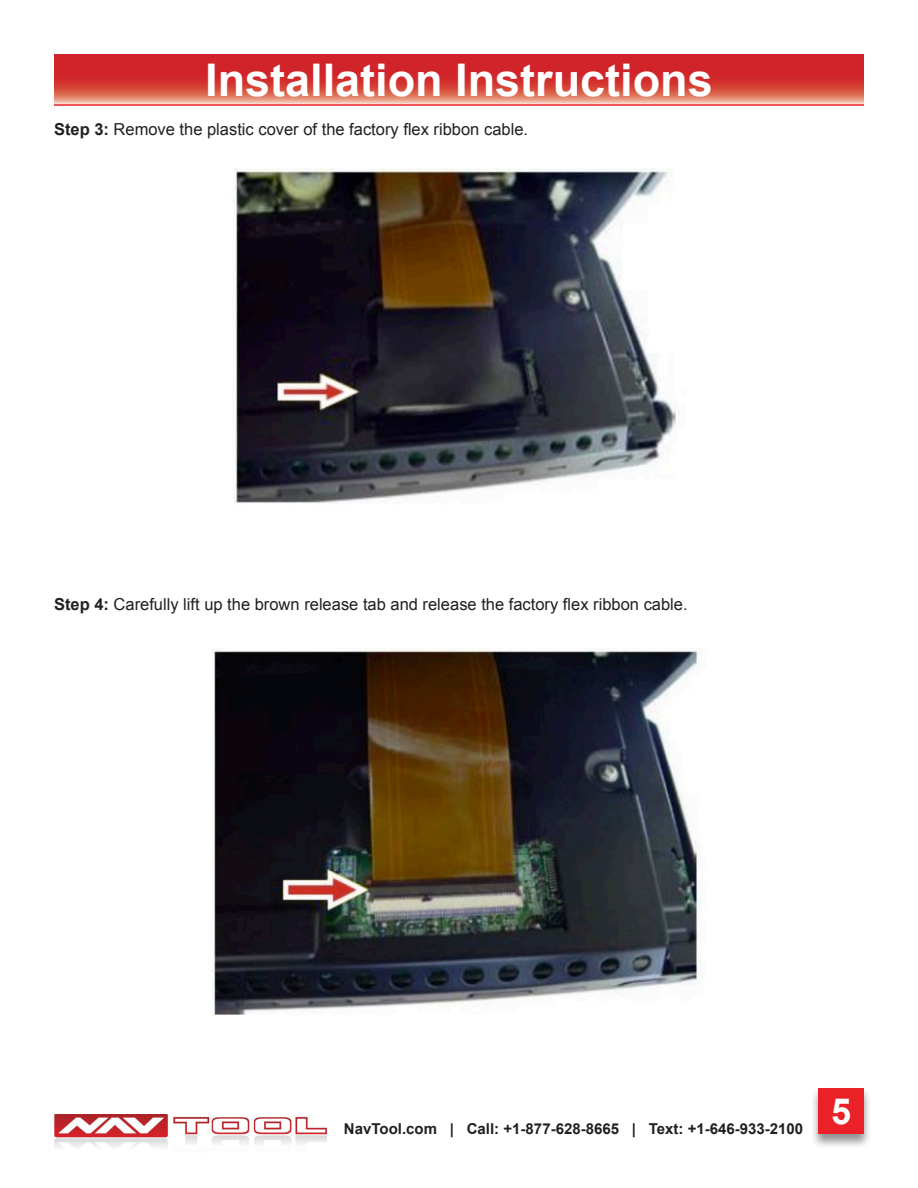
<style>
.page{position:relative;width:918px;height:1188px;background:#fff}
.page>*{position:absolute;margin:0;border:0;box-sizing:border-box;transform-origin:0 0}
.t1{font:700 45px "Arial";color:#fff}
.t2{font:700 36px "Arial";color:#fff}
.t3{font:16.5px "Arial";color:#231f20}
.t4{font:700 15px "Arial";color:#231f20}
.s1{font-weight:700}
</style>
<div class="page">
<img style="left:54px;top:1114px;width:274px;height:34px">
<div style="left:810px;top:1087px;width:62px;height:62px;background:#231f20;opacity:.5"></div>
<div style="left:818px;top:1088px;width:46px;height:46px;background:#ea2127"></div>
<svg style="left:54px;top:54px;width:810px;height:50px;background:#d74540"></svg>
<hr style="left:54px;top:104px;width:810px;height:2px;background:#ea2127">
<img style="left:234px;top:168px;width:443px;height:335px">
<img style="left:212px;top:649px;width:489px;height:366px">
<p class="t1" style="left:205px;top:50px;width:509px">Installation Instructions</p>
<p class="t3" style="left:54px;top:118px;width:476px"><span class="s1">Step 3:</span> Remove the plastic cover of the factory flex ribbon cable.</p>
<p class="t3" style="left:54px;top:593px;width:635px"><span class="s1">Step 4:</span> Carefully lift up the brown release tab and release the factory flex ribbon cable.</p>
<p class="t4" style="left:344px;top:1119px;width:461px">NavTool.com | Call: +1-877-628-8665 | Text: +1-646-933-2100</p>
<h2 class="t2" style="left:831px;top:1088px;width:22px">5</h2>
</div>
